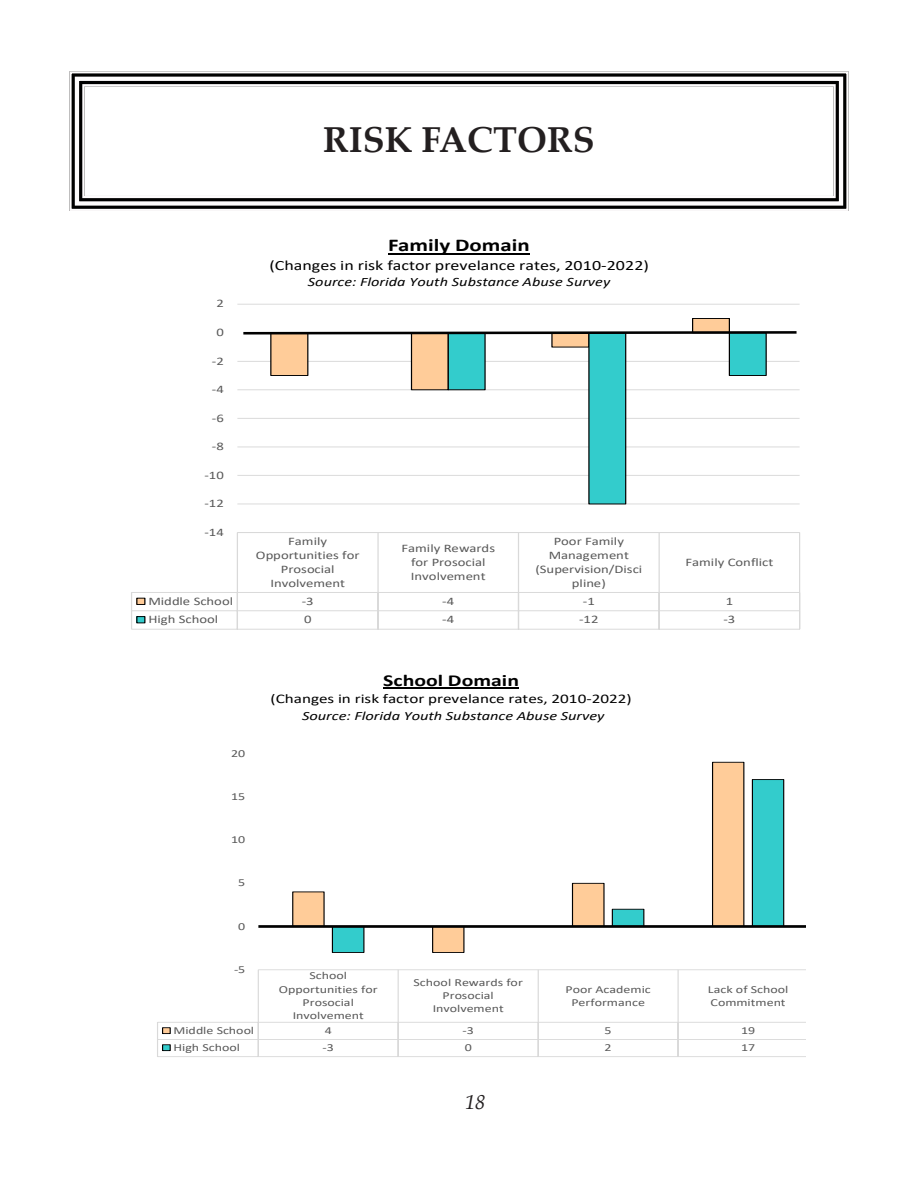
<style>
.page{position:relative;width:918px;height:1188px;background:#fff}
.page>*{position:absolute;margin:0;border:0;box-sizing:border-box;transform-origin:0 0}
.t1{font:700 36px "Palatino Linotype";color:#231f20}
.t2{font:italic 21px "Palatino Linotype";color:#231f20}
.t3{font:700 18px "Calibri";color:#000;scale:1.27 1}
.t4{font:700 16.8px "Calibri";color:#000;scale:1.3 1}
.t5{font:14.1px "Calibri";color:#000;scale:1.27 1}
.t6{font:13.2px "Calibri";color:#000;scale:1.3 1}
.t7{font:italic 12.75px "Calibri";letter-spacing:.005em;color:#000;scale:1.27 1}
.t8{font:italic 12.6px "Calibri";letter-spacing:-.005em;color:#000;scale:1.3 1}
.t9{font:11.55px/14.1px "Calibri";color:#595959;text-align:center;scale:1.27 1}
.t10{font:10.8px/13px "Calibri";color:#595959;text-align:center;scale:1.3 1}
</style>
<div class="page">
<svg style="left:69px;top:71px;width:780px;height:140px"></svg>
<div style="left:75px;top:77px;width:768px;height:129px;border:4px solid #fefcfd"></div>
<div style="left:82px;top:84px;width:754px;height:114px;border:2px solid #fefcfd"></div>
<hr style="left:237px;top:503px;width:563px;height:2px;background:#d9d9d9">
<hr style="left:237px;top:475px;width:563px;height:1px;background:#d9d9d9">
<hr style="left:237px;top:446px;width:563px;height:1px;background:#d9d9d9">
<hr style="left:237px;top:418px;width:563px;height:1px;background:#d9d9d9">
<hr style="left:237px;top:389px;width:563px;height:1px;background:#d9d9d9">
<hr style="left:237px;top:361px;width:563px;height:1px;background:#d9d9d9">
<hr style="left:237px;top:304px;width:563px;height:1px;background:#d9d9d9">
<svg style="left:447px;top:391px;width:320px;height:114px"></svg>
<hr style="left:237px;top:532px;width:563px;height:1px;background:#d9d9d9">
<hr style="left:237px;top:533px;width:1px;height:59px;background:#d9d9d9">
<hr style="left:378px;top:533px;width:1px;height:59px;background:#d9d9d9">
<hr style="left:518px;top:533px;width:1px;height:59px;background:#d9d9d9">
<hr style="left:659px;top:533px;width:1px;height:59px;background:#d9d9d9">
<hr style="left:799px;top:533px;width:1px;height:59px;background:#d9d9d9">
<hr style="left:132px;top:592px;width:668px;height:1px;background:#d9d9d9">
<div style="left:137px;top:598px;width:8px;height:6px;background:#fc9"></div>
<div style="left:136px;top:598px;width:9px;height:7px;border:1px solid #000"></div>
<hr style="left:132px;top:610px;width:668px;height:1px;background:#d9d9d9">
<svg style="left:131px;top:592px;width:1px;height:37px"></svg>
<hr style="left:132px;top:629px;width:668px;height:1px;background:#d9d9d9">
<svg style="left:237px;top:593px;width:1px;height:36px"></svg>
<svg style="left:378px;top:593px;width:1px;height:36px"></svg>
<svg style="left:518px;top:593px;width:1px;height:36px"></svg>
<svg style="left:659px;top:593px;width:1px;height:36px"></svg>
<svg style="left:799px;top:593px;width:1px;height:36px"></svg>
<div style="left:137px;top:617px;width:8px;height:6px;background:#3cc"></div>
<div style="left:136px;top:616px;width:9px;height:7px;border:1px solid #000"></div>
<hr style="left:388px;top:253px;width:142px;height:2px;background:#000">
<svg style="left:240px;top:318px;width:560px;height:73px"></svg>
<svg style="left:292px;top:761px;width:453px;height:164px"></svg>
<svg style="left:331px;top:779px;width:454px;height:174px"></svg>
<hr style="left:258px;top:925px;width:548px;height:3px;background:#000">
<hr style="left:258px;top:969px;width:548px;height:1px;background:#d9d9d9">
<hr style="left:258px;top:970px;width:1px;height:52px;background:#d9d9d9">
<hr style="left:398px;top:970px;width:1px;height:52px;background:#d9d9d9">
<hr style="left:538px;top:970px;width:1px;height:52px;background:#d9d9d9">
<hr style="left:678px;top:970px;width:1px;height:52px;background:#d9d9d9">
<hr style="left:818px;top:970px;width:1px;height:52px;background:#d9d9d9">
<hr style="left:158px;top:1022px;width:648px;height:1px;background:#d9d9d9">
<div style="left:163px;top:1028px;width:7px;height:6px;background:#fc9"></div>
<div style="left:162px;top:1027px;width:9px;height:7px;border:1px solid #000"></div>
<hr style="left:158px;top:1039px;width:648px;height:1px;background:#d9d9d9">
<svg style="left:157px;top:1022px;width:1px;height:35px"></svg>
<hr style="left:158px;top:1056px;width:648px;height:1px;background:#d9d9d9">
<svg style="left:258px;top:1023px;width:1px;height:33px"></svg>
<svg style="left:398px;top:1023px;width:1px;height:33px"></svg>
<svg style="left:538px;top:1023px;width:1px;height:33px"></svg>
<svg style="left:678px;top:1023px;width:1px;height:33px"></svg>
<div style="left:163px;top:1045px;width:7px;height:6px;background:#3cc"></div>
<div style="left:162px;top:1044px;width:9px;height:7px;border:1px solid #000"></div>
<hr style="left:383px;top:688px;width:136px;height:1px;background:#000">
<p class="t1" style="left:323px;top:115px;width:273px">RISK FACTORS</p>
<p class="t9" style="left:216px;top:296px;width:7px">2</p>
<p class="t9" style="left:216px;top:325px;width:7px">0</p>
<p class="t9" style="left:212px;top:353px;width:11px">-2</p>
<p class="t9" style="left:212px;top:382px;width:11px">-4</p>
<p class="t9" style="left:212px;top:410px;width:11px">-6</p>
<p class="t9" style="left:212px;top:439px;width:11px">-8</p>
<p class="t9" style="left:204px;top:468px;width:17px">-10</p>
<p class="t9" style="left:204px;top:496px;width:17px">-12</p>
<p class="t9" style="left:204px;top:525px;width:17px">-14</p>
<p class="t3" style="left:388px;top:233px;width:113px">Family Domain</p>
<p class="t5" style="left:270px;top:255px;width:300px">(Changes in risk factor prevelance rates, 2010-2022)</p>
<p class="t7" style="left:308px;top:273px;width:240px">Source: Florida Youth Substance Abuse Survey</p>
<p class="t9" style="left:256px;top:533px;width:83px">Family<br>Opportunities for<br>Prosocial<br>Involvement</p>
<p class="t9" style="left:402px;top:540px;width:75px">Family Rewards for Prosocial<br>Involvement</p>
<p class="t9" style="left:535px;top:533px;width:86px">Poor Family<br>Management (Supervision/Disci pline)</p>
<p class="t9" style="left:686px;top:555px;width:71px">Family Conflict</p>
<p class="t9" style="left:148px;top:593px;width:68px">Middle School</p>
<p class="t9" style="left:302px;top:594px;width:11px">-3</p>
<p class="t9" style="left:442px;top:594px;width:11px">-4</p>
<p class="t9" style="left:583px;top:594px;width:11px">-1</p>
<p class="t9" style="left:726px;top:594px;width:7px">1</p>
<p class="t9" style="left:148px;top:612px;width:57px">High School</p>
<p class="t9" style="left:304px;top:612px;width:7px">0</p>
<p class="t9" style="left:442px;top:612px;width:11px">-4</p>
<p class="t9" style="left:579px;top:612px;width:17px">-12</p>
<p class="t9" style="left:723px;top:612px;width:11px">-3</p>
<p class="t10" style="left:231px;top:746px;width:12px">20</p>
<p class="t10" style="left:231px;top:789px;width:12px">15</p>
<p class="t10" style="left:231px;top:833px;width:12px">10</p>
<p class="t10" style="left:238px;top:876px;width:7px">5</p>
<p class="t10" style="left:238px;top:919px;width:7px">0</p>
<p class="t10" style="left:234px;top:962px;width:10px">-5</p>
<p class="t4" style="left:383px;top:669px;width:106px">School Domain</p>
<p class="t6" style="left:271px;top:689px;width:279px">(Changes in risk factor prevelance rates, 2010-2022)</p>
<p class="t8" style="left:302px;top:707px;width:234px">Source: Florida Youth Substance Abuse Survey</p>
<p class="t10" style="left:279px;top:969px;width:77px">School<br>Opportunities for<br>Prosocial<br>Involvement</p>
<p class="t10" style="left:414px;top:976px;width:86px">School Rewards for<br>Prosocial<br>Involvement</p>
<p class="t10" style="left:566px;top:982px;width:67px">Poor Academic<br>Performance</p>
<p class="t10" style="left:708px;top:982px;width:63px;text-align:left">Lack of School<br>Commitment</p>
<p class="t10" style="left:173px;top:1023px;width:64px">Middle School</p>
<p class="t10" style="left:325px;top:1024px;width:7px">4</p>
<p class="t10" style="left:463px;top:1024px;width:10px">-3</p>
<p class="t10" style="left:605px;top:1024px;width:7px">5</p>
<p class="t10" style="left:741px;top:1024px;width:12px">19</p>
<p class="t10" style="left:173px;top:1040px;width:53px">High School</p>
<p class="t10" style="left:323px;top:1041px;width:10px">-3</p>
<p class="t10" style="left:465px;top:1041px;width:7px">0</p>
<p class="t10" style="left:605px;top:1041px;width:7px">2</p>
<p class="t10" style="left:741px;top:1041px;width:12px">17</p>
<h2 class="t2" style="left:465px;top:1087px;width:22px">18</h2>
</div>
